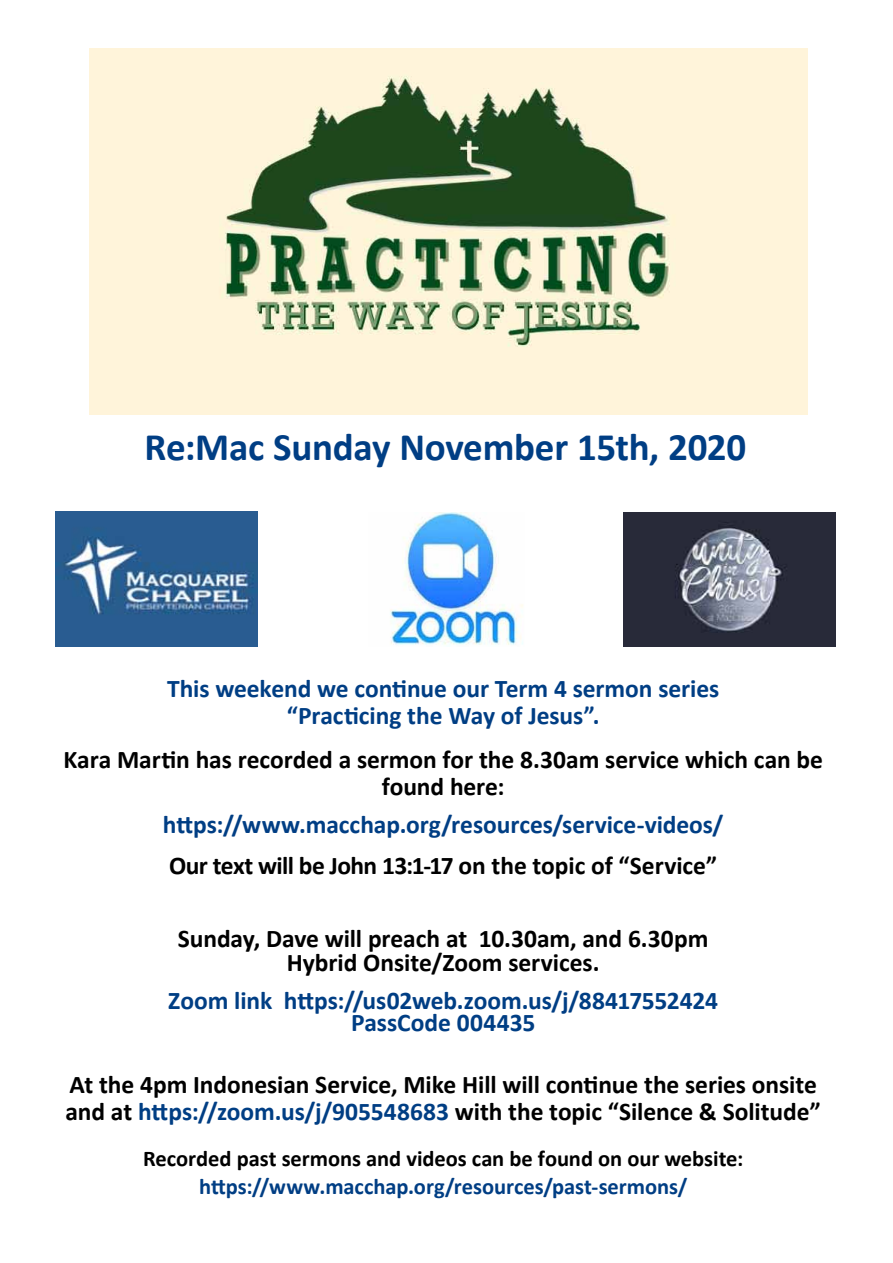
<style>
.page{position:relative;width:893px;height:1263px;background:#fff}
.page>*{position:absolute;margin:0;border:0;box-sizing:border-box;transform-origin:0 0}
.t1{font:700 39px "Calibri";letter-spacing:-.005em;color:#003e84}
.t2{font:700 25.5px/27px "Calibri";letter-spacing:-.005em;color:#000;text-align:center}
.t3{font:700 25.5px/27px "Calibri";letter-spacing:-.005em;color:#003e84;text-align:center}
.t4{font:700 22.5px "Calibri";letter-spacing:-.005em;color:#000}
.t5{font:700 22.5px "Calibri";color:#003e84}
.s1{color:#003e84}
</style>
<div class="page">
<img style="left:55px;top:512px;width:202px;height:135px">
<img style="left:624px;top:512px;width:212px;height:135px">
<img style="left:390px;top:512px;width:133px;height:133px">
<img style="left:89px;top:49px;width:719px;height:366px">
<h1 class="t1" style="left:145px;top:422px;width:603px">Re:Mac Sunday November 15th, 2020</h1>
<p class="t3" style="left:167px;top:675px;width:554px">This weekend we continue our Term 4 sermon series “Practicing the Way of Jesus”.</p>
<p class="t2" style="left:63px;top:746px;width:761px">Kara Martin has recorded a sermon for the 8.30am service which can be found here:</p>
<p class="t3" style="left:163px;top:811px;width:562px">https://www.macchap.org/resources/service-videos/</p>
<p class="t2" style="left:169px;top:852px;width:550px">Our text will be John 13:1-17 on the topic of “Service”</p>
<p class="t2" style="left:178px;top:927px;width:532px;line-height:24px">Sunday, Dave will preach at 10.30am, and 6.30pm<br>Hybrid Onsite/Zoom services.</p>
<p class="t3" style="left:168px;top:990px;width:551px;line-height:21px">Zoom link https://us02web.zoom.us/j/88417552424<br>PassCode 004435</p>
<p class="t2" style="left:65px;top:1071px;width:757px;text-align:left">At the 4pm Indonesian Service, Mike Hill will continue the series onsite and at <span class="s1">https://zoom.us/j/905548683</span> with the topic “Silence &amp; Solitude”</p>
<p class="t4" style="left:143px;top:1144px;width:602px">Recorded past sermons and videos can be found on our website:</p>
<p class="t5" style="left:199px;top:1172px;width:490px">https://www.macchap.org/resources/past-sermons/</p>
</div>
